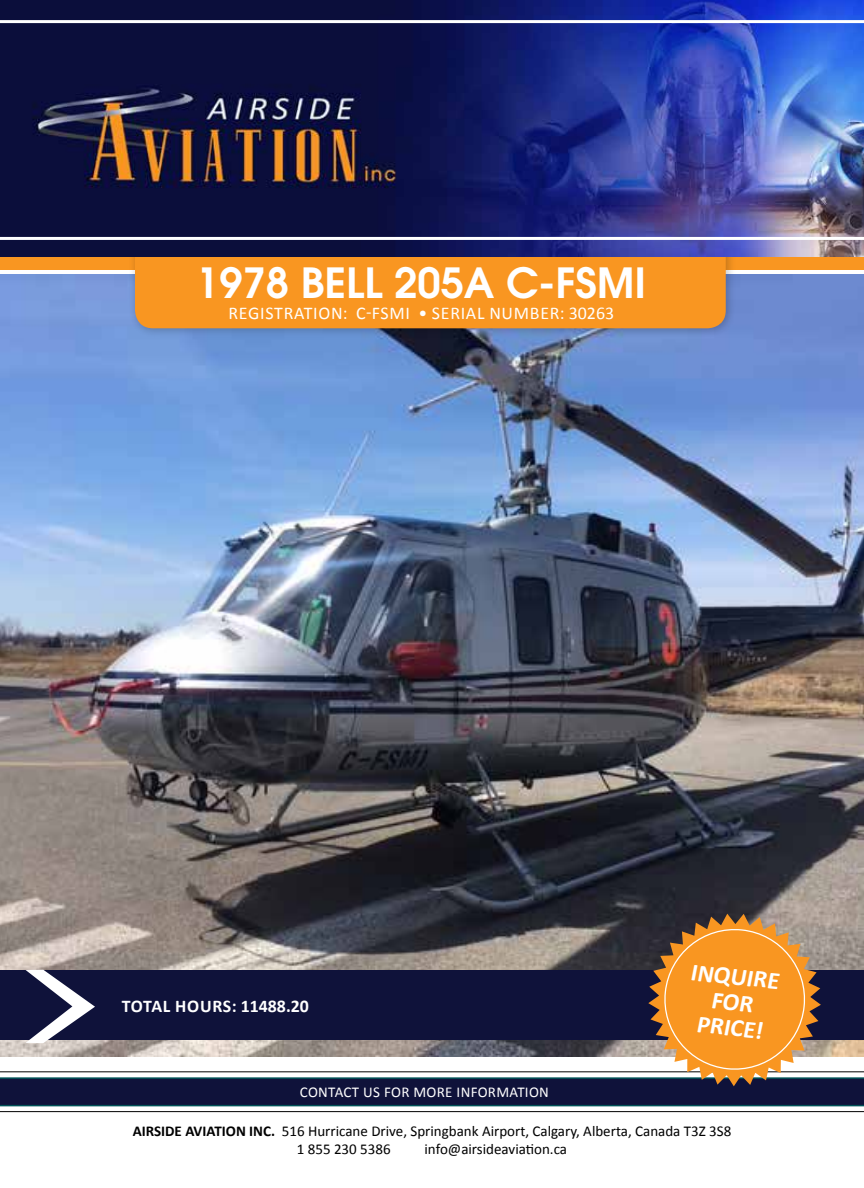
<style>
.page{position:relative;width:864px;height:1188px;background:#fff}
.page>*{position:absolute;margin:0;border:0;box-sizing:border-box;transform-origin:0 0}
.t1{font:600 41.4px "Avant Garde";color:#fff}
.t2{font:700 24.75px/25.5px "Calibri";color:#fff;text-align:center}
.t3{font:18px "Calibri";letter-spacing:.04em;color:#fff}
.t4{font:700 17.85px "Calibri";letter-spacing:.01em;color:#fff}
.t5{font:15px/18px "Calibri";color:#000}
.t6{font:15px "Calibri";letter-spacing:.02em;color:#fff}
.s1{font-weight:700}
</style>
<div class="page">
<img style="left:0;top:274px;width:864px;height:640px">
<div style="left:129px;top:129px;width:607px;height:210px;background:#000;opacity:.22"></div>
<div style="left:135px;top:135px;width:591px;height:193px;background:#f99621;border-radius:18px"></div>
<img style="left:0;top:0;width:864px;height:256px">
<hr style="left:0;top:1111px;width:864px;height:1px;background:#000">
<hr style="left:0;top:20px;width:864px;height:3px;background:#fff">
<hr style="left:0;top:237px;width:864px;height:3px;background:#fff">
<svg style="left:0;top:914px;width:864px;height:192px;background:#695e60"></svg>
<h1 class="t1" style="left:196px;top:256px;width:451px">1978 BELL 205A C-FSMI</h1>
<p class="t3" style="left:229px;top:302px;width:387px">REGISTRATION: C-FSMI • SERIAL NUMBER: 30263</p>
<p class="t4" style="left:122px;top:994px;width:189px">TOTAL HOURS: 11488.20</p>
<p class="t6" style="left:300px;top:1083px;width:251px">CONTACT US FOR MORE INFORMATION</p>
<h2 class="t2" style="left:692px;top:959px;width:90px;rotate:6deg">INQUIRE<br>FOR<br>PRICE!</h2>
<p class="t5" style="left:297px;top:1122px;width:436px;text-indent:-164px"><span class="s1">AIRSIDE AVIATION INC.</span> 516 Hurricane Drive, Springbank Airport, Calgary, Alberta, Canada T3Z 3S8<br>1 855 230 5386</p>
<p class="t5" style="left:425px;top:1140px;width:144px">info@airsideaviation.ca</p>
</div>
